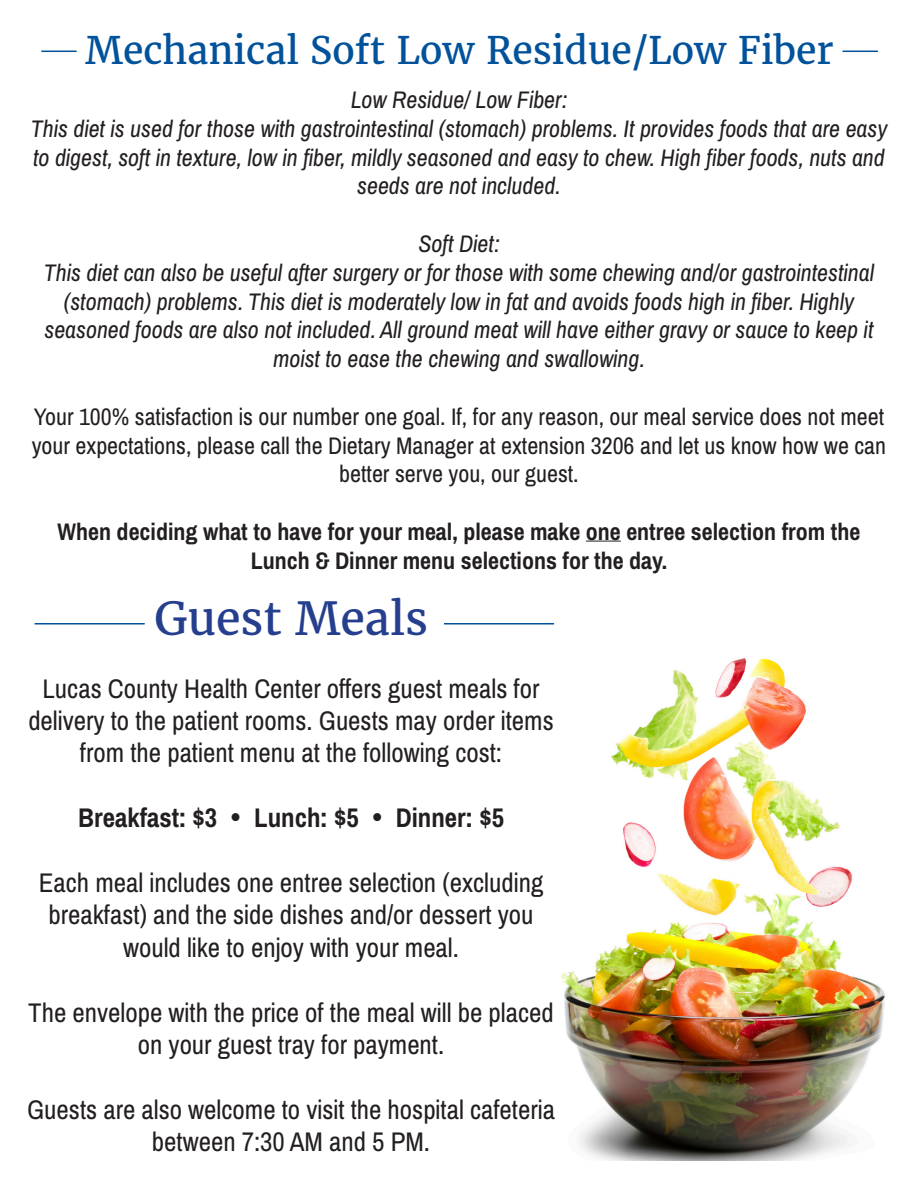
<style>
.page{position:relative;width:918px;height:1188px;background:#fff}
.page>*{position:absolute;margin:0;border:0;box-sizing:border-box;transform-origin:0 0}
.t1{font:45px "Merriweather";color:#253f8e}
.t2{font:37.5px "Merriweather";color:#01529b}
.t3{font:27px/32.4px "Archivo Narrow";color:#231f20;text-align:center}
.t4{font:700 27px "Archivo Narrow";color:#231f20}
.t5{font:italic 24px/28.8px "Archivo Narrow";color:#231f20;text-align:center}
.t6{font:24px/28.8px "Archivo Narrow";color:#231f20;text-align:center}
.t7{font:700 24px/28.8px "Archivo Narrow";color:#231f20;text-align:center}
</style>
<div class="page">
<img style="left:561px;top:658px;width:324px;height:503px">
<hr style="left:586px;top:541px;width:35px;height:1px;background:#231f20">
<hr style="left:843px;top:51px;width:35px;height:1px;background:#01529b">
<hr style="left:41px;top:51px;width:36px;height:1px;background:#01529b">
<hr style="left:35px;top:623px;width:110px;height:2px;background:#01529b">
<hr style="left:444px;top:623px;width:110px;height:2px;background:#01529b">
<p class="t2" style="left:86px;top:27px;width:750px">Mechanical Soft Low Residue/Low Fiber</p>
<p class="t5" style="left:351px;top:86px;width:218px">Low Residue/ Low Fiber:</p>
<p class="t5" style="left:31px;top:114px;width:858px">This diet is used for those with gastrointestinal (stomach) problems. It provides foods that are easy to digest, soft in texture, low in fiber, mildly seasoned and easy to chew. High fiber foods, nuts and seeds are not included.</p>
<p class="t5" style="left:419px;top:230px;width:82px">Soft Diet:</p>
<p class="t5" style="left:44px;top:258px;width:832px">This diet can also be useful after surgery or for those with some chewing and/or gastrointestinal (stomach) problems. This diet is moderately low in fat and avoids foods high in fiber. Highly seasoned foods are also not included. All ground meat will have either gravy or sauce to keep it moist to ease the chewing and swallowing.</p>
<p class="t6" style="left:32px;top:402px;width:856px">Your 100% satisfaction is our number one goal. If, for any reason, our meal service does not meet your expectations, please call the Dietary Manager at extension 3206 and let us know how we can better serve you, our guest.</p>
<p class="t7" style="left:58px;top:517px;width:804px">When deciding what to have for your meal, please make one entree selection from the<br>Lunch &amp; Dinner menu selections for the day.</p>
<p class="t1" style="left:154px;top:591px;width:276px">Guest Meals</p>
<p class="t3" style="left:28px;top:673px;width:527px">Lucas County Health Center offers guest meals for delivery to the patient rooms. Guests may order items from the patient menu at the following cost:</p>
<p class="t4" style="left:78px;top:801px;width:427px">Breakfast: $3 • Lunch: $5 • Dinner: $5</p>
<p class="t3" style="left:39px;top:867px;width:506px">Each meal includes one entree selection (excluding breakfast) and the side dishes and/or dessert you would like to enjoy with your meal.</p>
<p class="t3" style="left:28px;top:997px;width:527px">The envelope with the price of the meal will be placed on your guest tray for payment.</p>
<p class="t3" style="left:27px;top:1094px;width:529px">Guests are also welcome to visit the hospital cafeteria between 7:30 AM and 5 PM.</p>
</div>
